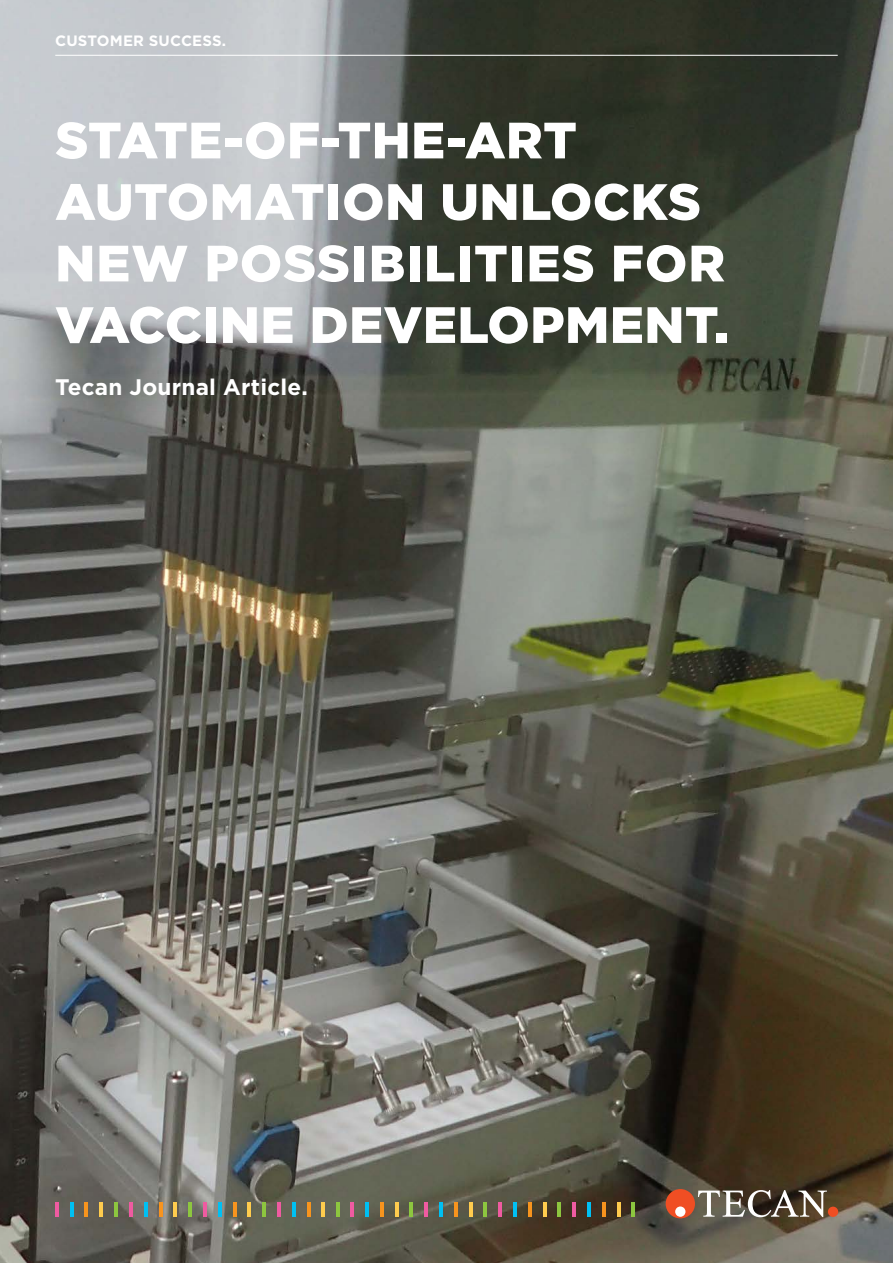
<style>
.page{position:relative;width:893px;height:1263px;background:#fff}
.page>*{position:absolute;margin:0;border:0;box-sizing:border-box;transform-origin:0 0}
.t1{font:900 51px/61.5px "Gotham";letter-spacing:.01em;color:#fff}
.t2{font:700 22.5px "Gotham";letter-spacing:.01em;color:#fff}
.t3{font:700 15px "Gotham";letter-spacing:.01em;color:#fff}
</style>
<div class="page">
<img style="left:0;top:0;width:893px;height:1263px">
<hr style="left:55px;top:55px;width:783px;height:1px;background:#fff">
<div style="left:666px;top:1189px;width:29px;height:29px;background:#f04e23;border-radius:50%"></div>
<div style="left:675px;top:1206px;width:10px;height:11px;background:#fff;border-radius:50%"></div>
<svg style="left:698px;top:1190px;width:129px;height:27px"></svg>
<div style="left:828px;top:1206px;width:10px;height:11px;background:#f04e23;border-radius:50%"></div>
<hr style="left:55px;top:1202px;width:3px;height:14px;background:#ef5ba1">
<hr style="left:70px;top:1202px;width:3px;height:14px;background:#00c0f3">
<hr style="left:85px;top:1202px;width:3px;height:14px;background:#f7941e">
<hr style="left:100px;top:1202px;width:3px;height:14px;background:#ffcc4e">
<hr style="left:114px;top:1202px;width:4px;height:14px;background:#8dc63f">
<hr style="left:129px;top:1202px;width:4px;height:14px;background:#ef5ba1">
<hr style="left:144px;top:1202px;width:3px;height:14px;background:#00c0f3">
<hr style="left:159px;top:1202px;width:3px;height:14px;background:#f7941e">
<hr style="left:174px;top:1202px;width:3px;height:14px;background:#ffcc4e">
<hr style="left:188px;top:1202px;width:4px;height:14px;background:#8dc63f">
<hr style="left:203px;top:1202px;width:4px;height:14px;background:#ef5ba1">
<hr style="left:218px;top:1202px;width:3px;height:14px;background:#00c0f3">
<hr style="left:233px;top:1202px;width:3px;height:14px;background:#f7941e">
<hr style="left:248px;top:1202px;width:3px;height:14px;background:#ffcc4e">
<hr style="left:263px;top:1202px;width:3px;height:14px;background:#8dc63f">
<hr style="left:277px;top:1202px;width:4px;height:14px;background:#ef5ba1">
<hr style="left:292px;top:1202px;width:3px;height:14px;background:#00c0f3">
<hr style="left:307px;top:1202px;width:3px;height:14px;background:#f7941e">
<hr style="left:322px;top:1202px;width:3px;height:14px;background:#ffcc4e">
<hr style="left:337px;top:1202px;width:3px;height:14px;background:#8dc63f">
<hr style="left:351px;top:1202px;width:3px;height:14px;background:#ef5ba1">
<hr style="left:365px;top:1202px;width:4px;height:14px;background:#00c0f3">
<hr style="left:380px;top:1202px;width:3px;height:14px;background:#f7941e">
<hr style="left:395px;top:1202px;width:3px;height:14px;background:#ffcc4e">
<hr style="left:410px;top:1202px;width:3px;height:14px;background:#8dc63f">
<hr style="left:425px;top:1202px;width:3px;height:14px;background:#ef5ba1">
<hr style="left:439px;top:1202px;width:4px;height:14px;background:#00c0f3">
<hr style="left:454px;top:1202px;width:3px;height:14px;background:#f7941e">
<hr style="left:469px;top:1202px;width:3px;height:14px;background:#ffcc4e">
<hr style="left:484px;top:1202px;width:3px;height:14px;background:#8dc63f">
<hr style="left:499px;top:1202px;width:3px;height:14px;background:#ef5ba1">
<hr style="left:513px;top:1202px;width:4px;height:14px;background:#00c0f3">
<hr style="left:528px;top:1202px;width:3px;height:14px;background:#f7941e">
<hr style="left:543px;top:1202px;width:3px;height:14px;background:#ffcc4e">
<hr style="left:558px;top:1202px;width:3px;height:14px;background:#8dc63f">
<hr style="left:573px;top:1202px;width:3px;height:14px;background:#ef5ba1">
<hr style="left:587px;top:1202px;width:4px;height:14px;background:#00c0f3">
<hr style="left:602px;top:1202px;width:3px;height:14px;background:#f7941e">
<hr style="left:617px;top:1202px;width:3px;height:14px;background:#ffcc4e">
<hr style="left:632px;top:1202px;width:3px;height:14px;background:#8dc63f">
<div style="left:36px;top:356px;width:291px;height:63px;background:#000;opacity:.25"></div>
<p class="t3" style="left:55px;top:31px;width:172px">CUSTOMER SUCCESS.</p>
<p class="t1" style="left:55px;top:109px;width:675px">STATE-OF-THE-ART<br>AUTOMATION UNLOCKS<br>NEW POSSIBILITIES FOR<br>VACCINE DEVELOPMENT.</p>
<p class="t2" style="left:55px;top:372px;width:254px">Tecan Journal Article.</p>
</div>
